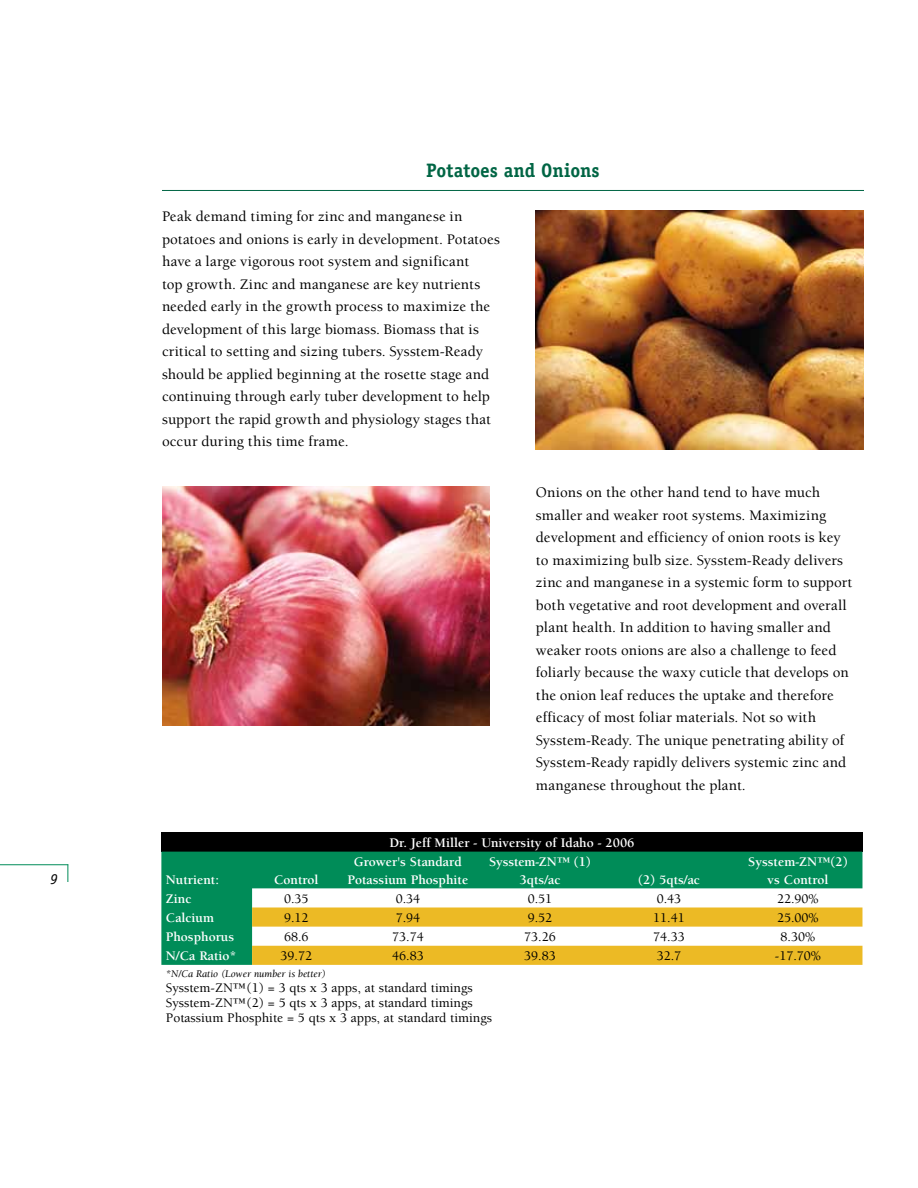
<style>
.page{position:relative;width:918px;height:1188px;background:#fff}
.page>*{position:absolute;margin:0;border:0;box-sizing:border-box;transform-origin:0 0}
.t1{font:700 19.5px "Officina Serif";color:#006544}
.t2{font:500 15px/22.5px "Berkeley";letter-spacing:.005em;color:#000}
.t3{font:italic 15px "Officina Serif";color:#000}
.t4{font:500 13.5px/15px "Berkeley";color:#000}
.t5{font:700 13.5px/19.2px "Berkeley";color:#fff}
.t6{font:italic 10.5px "Berkeley";color:#000}
</style>
<div class="page">
<hr style="left:0;top:864px;width:68px;height:1px;background:#008c58">
<svg style="left:68px;top:864px;width:1px;height:18px"></svg>
<hr style="left:162px;top:190px;width:702px;height:1px;background:#006544">
<div style="left:161px;top:832px;width:701px;height:20px;background:#000"></div>
<svg style="left:161px;top:852px;width:701px;height:113px;fill:#008c58"></svg>
<svg style="left:252px;top:908px;width:610px;height:57px"></svg>
<img style="left:162px;top:486px;width:327px;height:240px">
<img style="left:536px;top:210px;width:327px;height:240px">
<p class="t3" style="left:50px;top:871px;width:9px">9</p>
<h1 class="t1" style="left:426px;top:159px;width:175px">Potatoes and Onions</h1>
<p class="t2" style="left:162px;top:206px;width:339px">Peak demand timing for zinc and manganese in potatoes and onions is early in development. Potatoes have a large vigorous root system and significant<br>top growth. Zinc and manganese are key nutrients needed early in the growth process to maximize the development of this large biomass. Biomass that is critical to setting and sizing tubers. Sysstem-Ready should be applied beginning at the rosette stage and continuing through early tuber development to help support the rapid growth and physiology stages that occur during this time frame.</p>
<p class="t2" style="left:536px;top:482px;width:318px">Onions on the other hand tend to have much smaller and weaker root systems. Maximizing development and efficiency of onion roots is key to maximizing bulb size. Sysstem-Ready delivers zinc and manganese in a systemic form to support both vegetative and root development and overall plant health. In addition to having smaller and weaker roots onions are also a challenge to feed foliarly because the waxy cuticle that develops on the onion leaf reduces the uptake and therefore efficacy of most foliar materials. Not so with Sysstem-Ready. The unique penetrating ability of Sysstem-Ready rapidly delivers systemic zinc and manganese throughout the plant.</p>
<p class="t5" style="left:354px;top:833px;width:282px;text-indent:35px">Dr. Jeff Miller - University of Idaho - 2006<br>Grower's Standard</p>
<p class="t5" style="left:489px;top:853px;width:103px">Sysstem-ZN™ (1)</p>
<p class="t5" style="left:748px;top:853px;width:101px">Sysstem-ZN™(2)</p>
<p class="t5" style="left:166px;top:870px;width:55px">Nutrient:</p>
<p class="t5" style="left:274px;top:870px;width:46px">Control</p>
<p class="t5" style="left:348px;top:870px;width:122px">Potassium Phosphite</p>
<p class="t5" style="left:520px;top:870px;width:42px">3qts/ac</p>
<p class="t5" style="left:638px;top:870px;width:63px">(2) 5qts/ac</p>
<p class="t5" style="left:768px;top:870px;width:62px">vs Control</p>
<p class="t5" style="left:166px;top:889px;width:27px">Zinc</p>
<p class="t4" style="left:284px;top:891px;width:26px">0.35</p>
<p class="t4" style="left:396px;top:891px;width:26px">0.34</p>
<p class="t4" style="left:528px;top:891px;width:26px">0.51</p>
<p class="t4" style="left:657px;top:891px;width:26px">0.43</p>
<p class="t4" style="left:777px;top:891px;width:43px">22.90%</p>
<p class="t5" style="left:166px;top:909px;width:50px">Calcium</p>
<p class="t4" style="left:284px;top:911px;width:26px">9.12</p>
<p class="t4" style="left:396px;top:911px;width:26px">7.94</p>
<p class="t4" style="left:528px;top:911px;width:26px">9.52</p>
<p class="t4" style="left:653px;top:911px;width:33px">11.41</p>
<p class="t4" style="left:777px;top:911px;width:43px">25.00%</p>
<p class="t5" style="left:166px;top:928px;width:70px">Phosphorus</p>
<p class="t4" style="left:284px;top:930px;width:26px">68.6</p>
<p class="t4" style="left:392px;top:930px;width:33px">73.74</p>
<p class="t4" style="left:524px;top:930px;width:33px">73.26</p>
<p class="t4" style="left:653px;top:930px;width:33px">74.33</p>
<p class="t4" style="left:781px;top:930px;width:36px">8.30%</p>
<p class="t5" style="left:166px;top:947px;width:72px">N/Ca Ratio*</p>
<p class="t4" style="left:281px;top:949px;width:33px">39.72</p>
<p class="t4" style="left:392px;top:949px;width:33px">46.83</p>
<p class="t4" style="left:524px;top:949px;width:33px">39.83</p>
<p class="t4" style="left:657px;top:949px;width:26px">32.7</p>
<p class="t4" style="left:775px;top:949px;width:48px">-17.70%</p>
<p class="t6" style="left:166px;top:968px;width:162px">*N/Ca Ratio (Lower number is better)</p>
<p class="t4" style="left:166px;top:981px;width:328px">Sysstem-ZN™(1) = 3 qts x 3 apps, at standard timings<br>Sysstem-ZN™(2) = 5 qts x 3 apps, at standard timings<br>Potassium Phosphite = 5 qts x 3 apps, at standard timings</p>
</div>
